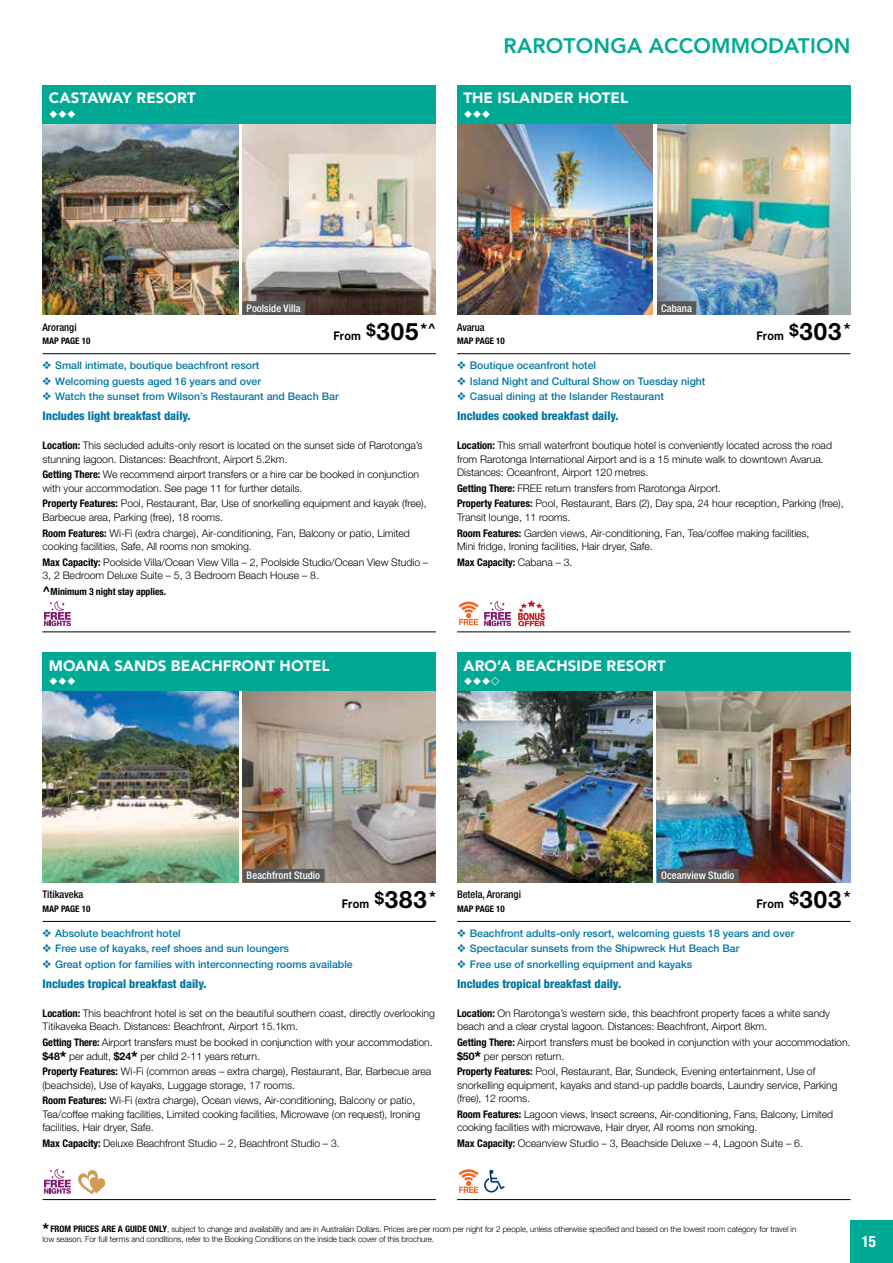
<style>
.page{position:relative;width:893px;height:1263px;background:#fff}
.page>*{position:absolute;margin:0;border:0;box-sizing:border-box;transform-origin:0 0}
.t1{font:800 21px "Avenir";letter-spacing:.01em;color:#00a994}
.t2{font:700 condensed 15.75px "Helvetica Neue LT Std";color:#fff;scale:.95 1}
.t3{font:900 15px "Avenir";letter-spacing:.005em;color:#fff}
.t4{font:800 condensed 12px "Helvetica Neue LT Std";color:#0076a3}
.t5{font:700 12px "Helvetica Neue LT Std";letter-spacing:.02em;color:#000;scale:.9 1}
.t6{font:300 10.5px/13.5px "Helvetica Neue LT Std";letter-spacing:-.005em;color:#000}
.t7{font:500 10.5px "Helvetica Neue LT Std";color:#0076a3}
.t8{font:500 condensed 10.5px "Helvetica Neue LT Std";letter-spacing:.005em;color:#fff}
.t9{font:500 condensed 10.5px "Helvetica Neue LT Std";color:#000}
.t10{font:700 condensed 9.75px "Helvetica Neue LT Std";letter-spacing:-.005em;color:#000}
.t11{font:700 condensed 9px "Helvetica Neue LT Std";color:#000}
.t12{font:300 8.25px/9.9px "Helvetica Neue LT Std";letter-spacing:-.01em;color:#000}
.s1{font-size:24px}
.s2{font-weight:700;font-stretch:condensed}
.s3{font-stretch:normal;font-size:13.5px}
.s4{font-weight:700}
.s5{font-weight:700;font-size:16.5px}
.s6{font-weight:700;font-stretch:condensed;font-size:9px}
</style>
<div class="page">
<div style="left:850px;top:1220px;width:43px;height:43px;background:#00a994"></div>
<img style="left:43px;top:123px;width:195px;height:192px">
<img style="left:242px;top:123px;width:194px;height:192px">
<hr style="left:43px;top:631px;width:393px;height:1px;background:#000">
<svg style="left:44px;top:601px;width:27px;height:25px"></svg>
<div style="left:43px;top:85px;width:393px;height:38px;background:#00a994"></div>
<hr style="left:43px;top:353px;width:393px;height:1px;background:#000">
<div style="left:242px;top:301px;width:63px;height:14px;background:#58595b"></div>
<img style="left:457px;top:123px;width:196px;height:192px">
<img style="left:657px;top:123px;width:193px;height:192px">
<hr style="left:457px;top:631px;width:393px;height:1px;background:#000">
<svg style="left:459px;top:601px;width:52px;height:25px"></svg>
<svg style="left:518px;top:600px;width:27px;height:26px"></svg>
<div style="left:457px;top:85px;width:393px;height:38px;background:#00a994"></div>
<hr style="left:457px;top:353px;width:393px;height:1px;background:#000">
<div style="left:657px;top:301px;width:39px;height:14px;background:#58595b"></div>
<img style="left:43px;top:691px;width:195px;height:191px">
<img style="left:242px;top:691px;width:194px;height:191px">
<hr style="left:43px;top:1199px;width:393px;height:1px;background:#000">
<svg style="left:44px;top:1168px;width:27px;height:26px"></svg>
<svg style="left:78px;top:1170px;width:27px;height:24px"></svg>
<div style="left:43px;top:653px;width:393px;height:38px;background:#00a994"></div>
<hr style="left:43px;top:921px;width:393px;height:1px;background:#000">
<div style="left:242px;top:869px;width:82px;height:13px;background:#58595b"></div>
<img style="left:457px;top:691px;width:196px;height:191px">
<img style="left:657px;top:691px;width:193px;height:191px">
<hr style="left:457px;top:1199px;width:393px;height:1px;background:#000">
<svg style="left:459px;top:1169px;width:46px;height:24px"></svg>
<div style="left:457px;top:653px;width:393px;height:38px;background:#00a994"></div>
<hr style="left:457px;top:921px;width:393px;height:1px;background:#000">
<div style="left:657px;top:869px;width:82px;height:13px;background:#58595b"></div>
<h3 class="t3" style="left:49px;top:85px;width:148px">CASTAWAY RESORT</h3>
<h1 class="t1" style="left:504px;top:29px;width:348px">RAROTONGA ACCOMMODATION</h1>
<h3 class="t3" style="left:463px;top:85px;width:166px">THE ISLANDER HOTEL</h3>
<p class="t8" style="left:247px;top:302px;width:56px">Poolside Villa</p>
<p class="t8" style="left:661px;top:302px;width:32px">Cabana</p>
<p class="t5" style="left:334px;top:329px;width:115px">From <sup>$</sup><span class="s1">305</span> <sup>*</sup><sup>^</sup></p>
<p class="t9" style="left:43px;top:321px;width:36px">Arorangi</p>
<p class="t11" style="left:43px;top:335px;width:49px">MAP PAGE 10</p>
<p class="t7" style="left:43px;top:359px;width:218px">❖ Small intimate, boutique beachfront resort</p>
<p class="t7" style="left:43px;top:375px;width:220px">❖ Welcoming guests aged 16 years and over</p>
<p class="t7" style="left:43px;top:390px;width:298px">❖ Watch the sunset from Wilson’s Restaurant and Beach Bar</p>
<p class="t4" style="left:43px;top:408px;width:150px">Includes light breakfast daily.</p>
<p class="t6" style="left:43px;top:438px;width:382px"><span class="s2">Location:</span> This secluded adults-only resort is located on the sunset side of Rarotonga’s stunning lagoon. Distances: Beachfront, Airport 5.2km.</p>
<p class="t6" style="left:43px;top:468px;width:378px"><span class="s2">Getting There:</span> We recommend airport transfers or a hire car be booked in conjunction with your accommodation. See page 11 for further details.</p>
<p class="t6" style="left:43px;top:497px;width:386px"><span class="s2">Property Features:</span> Pool, Restaurant, Bar, Use of snorkelling equipment and kayak (free),<br>Barbecue area, Parking (free), 18 rooms.</p>
<p class="t6" style="left:43px;top:526px;width:369px"><span class="s2">Room Features:</span> Wi-Fi (extra charge), Air-conditioning, Fan, Balcony or patio, Limited cooking facilities, Safe, All rooms non smoking.</p>
<p class="t6" style="left:43px;top:555px;width:387px"><span class="s2">Max Capacity:</span> Poolside Villa/Ocean View Villa – 2, Poolside Studio/Ocean View Studio –<br>3, 2 Bedroom Deluxe Suite – 5, 3 Bedroom Beach House – 8.</p>
<p class="t10" style="left:43px;top:585px;width:125px"><span class="s3">^</span>Minimum 3 night stay applies.</p>
<p class="t5" style="left:757px;top:329px;width:106px">From <sup>$</sup><span class="s1">303</span> <sup>*</sup></p>
<p class="t9" style="left:457px;top:321px;width:29px">Avarua</p>
<p class="t11" style="left:457px;top:335px;width:49px">MAP PAGE 10</p>
<p class="t7" style="left:457px;top:359px;width:140px">❖ Boutique oceanfront hotel</p>
<p class="t7" style="left:457px;top:375px;width:250px">❖ Island Night and Cultural Show on Tuesday night</p>
<p class="t7" style="left:457px;top:390px;width:208px">❖ Casual dining at the Islander Restaurant</p>
<p class="t4" style="left:457px;top:408px;width:163px">Includes cooked breakfast daily.</p>
<p class="t6" style="left:457px;top:438px;width:376px"><span class="s2">Location:</span> This small waterfront boutique hotel is conveniently located across the road from Rarotonga International Airport and is a 15 minute walk to downtown Avarua.<br>Distances: Oceanfront, Airport 120 metres.</p>
<p class="t6" style="left:457px;top:480px;width:388px;line-height:15.6px"><span class="s2">Getting There:</span> FREE return transfers from Rarotonga Airport.<br><span class="s2">Property Features:</span> Pool, Restaurant, Bars (2), Day spa, 24 hour reception, Parking (free),</p>
<p class="t6" style="left:457px;top:509px;width:354px;line-height:15.6px">Transit lounge, 11 rooms.<br><span class="s2">Room Features:</span> Garden views, Air-conditioning, Fan, Tea/coffee making facilities,</p>
<p class="t6" style="left:457px;top:538px;width:197px;line-height:15.6px">Mini fridge, Ironing facilities, Hair dryer, Safe.<br><span class="s2">Max Capacity:</span> Cabana – 3.</p>
<h3 class="t3" style="left:49px;top:653px;width:282px">MOANA SANDS BEACHFRONT HOTEL</h3>
<h3 class="t3" style="left:463px;top:653px;width:204px">ARO’A BEACHSIDE RESORT</h3>
<p class="t8" style="left:247px;top:869px;width:75px">Beachfront Studio</p>
<p class="t8" style="left:661px;top:869px;width:75px">Oceanview Studio</p>
<p class="t5" style="left:342px;top:896px;width:106px">From <sup>$</sup><span class="s1">383</span> <sup>*</sup></p>
<p class="t9" style="left:43px;top:888px;width:42px">Titikaveka</p>
<p class="t11" style="left:43px;top:903px;width:49px">MAP PAGE 10</p>
<p class="t7" style="left:43px;top:927px;width:140px">❖ Absolute beachfront hotel</p>
<p class="t7" style="left:43px;top:942px;width:248px">❖ Free use of kayaks, reef shoes and sun loungers</p>
<p class="t7" style="left:43px;top:958px;width:312px">❖ Great option for families with interconnecting rooms available</p>
<p class="t4" style="left:43px;top:976px;width:166px">Includes tropical breakfast daily.</p>
<p class="t6" style="left:43px;top:1006px;width:394px"><span class="s2">Location:</span> This beachfront hotel is set on the beautiful southern coast, directly overlooking<br>Titikaveka Beach. Distances: Beachfront, Airport 15.1km.</p>
<p class="t6" style="left:43px;top:1035px;width:392px"><span class="s2">Getting There:</span> Airport transfers must be booked in conjunction with your accommodation. <span class="s4">$48</span><span class="s5">*</span> per adult, <span class="s4">$24</span><span class="s5">*</span> per child 2-11 years return.</p>
<p class="t6" style="left:43px;top:1064px;width:390px"><span class="s2">Property Features:</span> Wi-Fi (common areas – extra charge), Restaurant, Bar, Barbecue area (beachside), Use of kayaks, Luggage storage, 17 rooms.</p>
<p class="t6" style="left:43px;top:1093px;width:379px"><span class="s2">Room Features:</span> Wi-Fi (extra charge), Ocean views, Air-conditioning, Balcony or patio,<br>Tea/coffee making facilities, Limited cooking facilities, Microwave (on request), Ironing facilities, Hair dryer, Safe.</p>
<p class="t6" style="left:43px;top:1136px;width:299px"><span class="s2">Max Capacity:</span> Deluxe Beachfront Studio – 2, Beachfront Studio – 3.</p>
<p class="t5" style="left:757px;top:896px;width:106px">From <sup>$</sup><span class="s1">303</span> <sup>*</sup></p>
<p class="t9" style="left:457px;top:888px;width:65px">Betela, Arorangi</p>
<p class="t11" style="left:457px;top:903px;width:49px">MAP PAGE 10</p>
<p class="t7" style="left:457px;top:927px;width:339px">❖ Beachfront adults-only resort, welcoming guests 18 years and over</p>
<p class="t7" style="left:457px;top:942px;width:284px">❖ Spectacular sunsets from the Shipwreck Hut Beach Bar</p>
<p class="t7" style="left:457px;top:958px;width:237px">❖ Free use of snorkelling equipment and kayaks</p>
<p class="t4" style="left:457px;top:976px;width:166px">Includes tropical breakfast daily.</p>
<p class="t6" style="left:457px;top:1006px;width:374px"><span class="s2">Location:</span> On Rarotonga’s western side, this beachfront property faces a white sandy beach and a clear crystal lagoon. Distances: Beachfront, Airport 8km.</p>
<p class="t6" style="left:457px;top:1035px;width:395px"><span class="s2">Getting There:</span> Airport transfers must be booked in conjunction with your accommodation. <span class="s4">$50</span><span class="s5">*</span> per person return.</p>
<p class="t6" style="left:457px;top:1064px;width:382px"><span class="s2">Property Features:</span> Pool, Restaurant, Bar, Sundeck, Evening entertainment, Use of snorkelling equipment, kayaks and stand-up paddle boards, Laundry service, Parking (free), 12 rooms.</p>
<p class="t6" style="left:457px;top:1107px;width:378px"><span class="s2">Room Features:</span> Lagoon views, Insect screens, Air-conditioning, Fans, Balcony, Limited cooking facilities with microwave, Hair dryer, All rooms non smoking.</p>
<p class="t6" style="left:457px;top:1136px;width:347px"><span class="s2">Max Capacity:</span> Oceanview Studio – 3, Beachside Deluxe – 4, Lagoon Suite – 6.</p>
<p class="t12" style="left:43px;top:1224px;width:755px"><span class="s5">*</span> <span class="s6">FROM PRICES ARE A GUIDE ONLY</span>, subject to change and availability and are in Australian Dollars. Prices are per room per night for 2 people, unless otherwise specified and based on the lowest room category for travel in low season. For full terms and conditions, refer to the Booking Conditions on the inside back cover of this brochure.</p>
<h2 class="t2" style="left:862px;top:1232px;width:16px">15</h2>
</div>
